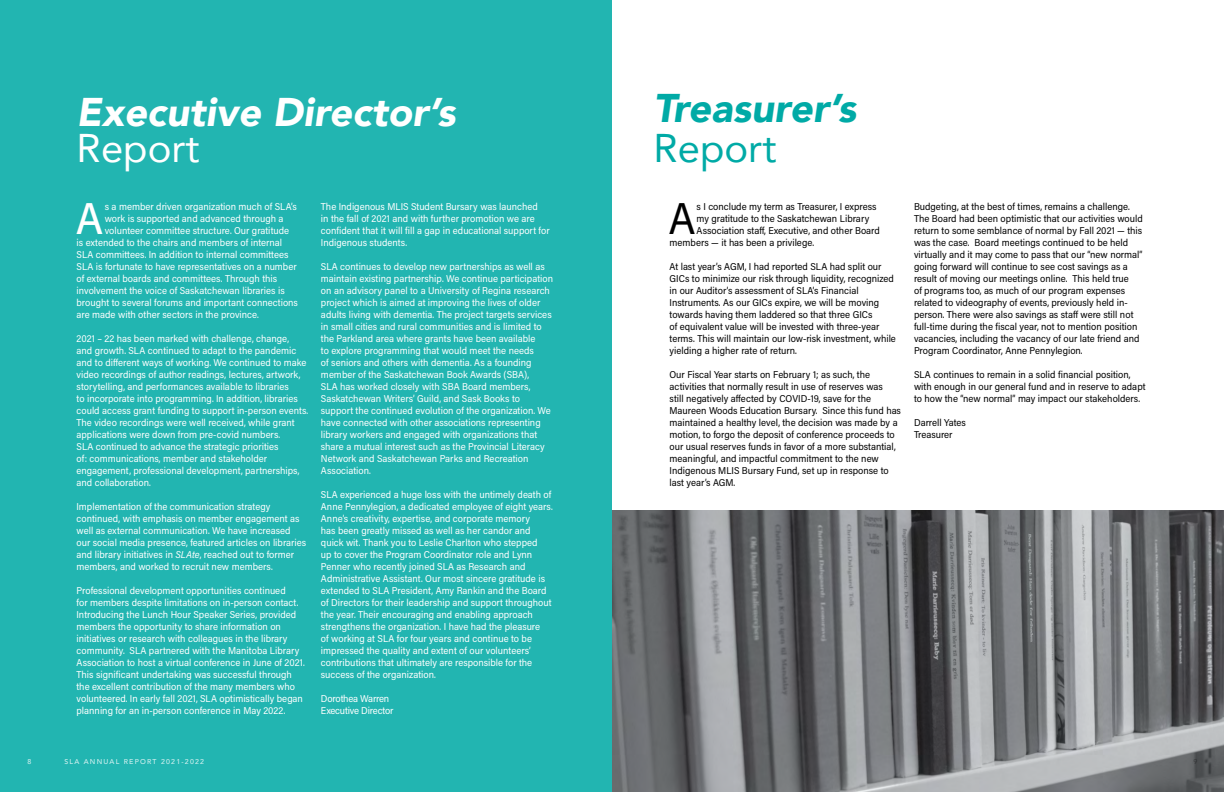
<style>
.page{position:relative;width:1224px;height:792px;background:#fff}
.page>*{position:absolute;margin:0;border:0;box-sizing:border-box;transform-origin:0 0}
.t1{font:500 44.8px "Acumin Pro Semi Cond";color:#fff}
.t2{font:44.8px "Acumin Pro Semi Cond";color:#000}
.t3{font:italic 900 40px "Avenir";color:#fff}
.t4{font:italic 900 40px "Avenir";color:#00aaa6}
.t5{font:40px "Avenir";color:#fff}
.t6{font:40px "Avenir";color:#00aaa6}
.t7{font:10px/12px "Acumin Pro Semi Cond";color:#fff}
.t8{font:10px/12px "Acumin Pro Semi Cond";color:#000}
.t9{font:10px/12px "Acumin Pro Semi Cond";letter-spacing:-.02em;color:#fff}
.t10{font:500 7px "Avenir";letter-spacing:.175em;color:#fff}
.s1{font-style:italic}
</style>
<div class="page">
<div style="left:0;top:0;width:612px;height:792px;background:#22b5b1"></div>
<img style="left:612px;top:510px;width:612px;height:282px">
<h2 class="t3" style="left:77px;top:79px;width:381px">Executive Director’s</h2>
<h2 class="t5" style="left:77px;top:116px;width:125px">Report</h2>
<h2 class="t4" style="left:653px;top:75px;width:204px">Treasurer’s</h2>
<h2 class="t6" style="left:653px;top:116px;width:125px">Report</h2>
<h1 class="t1" style="left:76px;top:187px;width:28px">A</h1>
<p class="t7" style="left:105px;top:200px;width:194px">s a member driven organization much of SLA’s</p>
<p class="t7" style="left:105px;top:212px;width:180px">work is supported and advanced through a</p>
<p class="t7" style="left:105px;top:224px;width:186px">volunteer committee structure. Our gratitude</p>
<p class="t7" style="left:77px;top:236px;width:207px">is extended to the chairs and members of internal</p>
<p class="t7" style="left:77px;top:248px;width:214px">SLA committees. In addition to internal committees</p>
<p class="t7" style="left:77px;top:260px;width:222px">SLA is fortunate to have representatives on a number</p>
<p class="t7" style="left:77px;top:272px;width:202px">of external boards and committees. Through this</p>
<p class="t7" style="left:77px;top:284px;width:210px">involvement the voice of Saskatchewan libraries is</p>
<p class="t7" style="left:77px;top:296px;width:223px">brought to several forums and important connections</p>
<p class="t7" style="left:77px;top:308px;width:184px">are made with other sectors in the province.</p>
<p class="t7" style="left:77px;top:332px;width:233px">2021 – 22 has been marked with challenge, change,<br>and growth. SLA continued to adapt to the pandemic and to different ways of working. We continued to make video recordings of author readings, lectures, artwork, storytelling, and performances available to libraries<br>to incorporate into programming. In addition, libraries could access grant funding to support in-person events.<br>The video recordings were well received, while grant applications were down from pre-covid numbers.<br>SLA continued to advance the strategic priorities<br>of: communications, member and stakeholder engagement, professional development, partnerships, and collaboration.</p>
<p class="t7" style="left:77px;top:500px;width:231px">Implementation of the communication strategy continued, with emphasis on member engagement as well as external communication. We have increased our social media presence, featured articles on libraries and library initiatives in <span class="s1">SLAte</span>, reached out to former members, and worked to recruit new members.</p>
<p class="t7" style="left:77px;top:584px;width:230px">Professional development opportunities continued<br>for members despite limitations on in-person contact.<br>Introducing the Lunch Hour Speaker Series, provided members the opportunity to share information on initiatives or research with colleagues in the library community. SLA partnered with the Manitoba Library Association to host a virtual conference in June of 2021.<br>This significant undertaking was successful through the excellent contribution of the many members who volunteered. In early fall 2021, SLA optimistically began planning for an in-person conference in May 2022.</p>
<p class="t7" style="left:321px;top:200px;width:230px">The Indigenous MLIS Student Bursary was launched<br>in the fall of 2021 and with further promotion we are confident that it will fill a gap in educational support for Indigenous students.</p>
<p class="t7" style="left:321px;top:260px;width:234px">SLA continues to develop new partnerships as well as maintain existing partnership. We continue participation on an advisory panel to a University of Regina research project which is aimed at improving the lives of older adults living with dementia. The project targets services in small cities and rural communities and is limited to the Parkland area where grants have been available<br>to explore programming that would meet the needs<br>of seniors and others with dementia. As a founding member of the Saskatchewan Book Awards (SBA),<br>SLA has worked closely with SBA Board members, Saskatchewan Writers’ Guild, and Sask Books to support the continued evolution of the organization. We have connected with other associations representing library workers and engaged with organizations that share a mutual interest such as the Provincial Literacy Network and Saskatchewan Parks and Recreation Association.</p>
<p class="t7" style="left:321px;top:488px;width:233px">SLA experienced a huge loss with the untimely death of Anne Pennylegion, a dedicated employee of eight years.<br>Anne’s creativity, expertise, and corporate memory<br>has been greatly missed as well as her candor and quick wit. Thank you to Leslie Charlton who stepped<br>up to cover the Program Coordinator role and Lynn Penner who recently joined SLA as Research and Administrative Assistant. Our most sincere gratitude is extended to SLA President, Amy Rankin and the Board of Directors for their leadership and support throughout the year. Their encouraging and enabling approach strengthens the organization. I have had the pleasure<br>of working at SLA for four years and continue to be impressed the quality and extent of our volunteers’ contributions that ultimately are responsible for the success of the organization.</p>
<p class="t9" style="left:321px;top:692px;width:74px">Dorothea Warren<br>Executive Director</p>
<h1 class="t2" style="left:669px;top:187px;width:28px">A</h1>
<p class="t8" style="left:697px;top:200px;width:182px">s I conclude my term as Treasurer, I express</p>
<p class="t8" style="left:697px;top:212px;width:174px">my gratitude to the Saskatchewan Library</p>
<p class="t8" style="left:697px;top:224px;width:185px">Association staff, Executive, and other Board</p>
<p class="t8" style="left:670px;top:236px;width:146px">members — it has been a privilege.</p>
<p class="t8" style="left:670px;top:260px;width:228px">At last year’s AGM, I had reported SLA had split our GICs to minimize our risk through liquidity, recognized in our Auditor’s assessment of SLA’s Financial Instruments. As our GICs expire, we will be moving towards having them laddered so that three GICs<br>of equivalent value will be invested with three-year terms. This will maintain our low-risk investment, while yielding a higher rate of return.</p>
<p class="t8" style="left:670px;top:368px;width:233px">Our Fiscal Year starts on February 1; as such, the activities that normally result in use of reserves was<br>still negatively affected by COVID-19, save for the Maureen Woods Education Bursary. Since this fund has maintained a healthy level, the decision was made by a motion, to forgo the deposit of conference proceeds to our usual reserves funds in favor of a more substantial, meaningful, and impactful commitment to the new Indigenous MLIS Bursary Fund, set up in response to last year’s AGM.</p>
<p class="t8" style="left:914px;top:200px;width:230px">Budgeting, at the best of times, remains a challenge.<br>The Board had been optimistic that our activities would return to some semblance of normal by Fall 2021 — this was the case. Board meetings continued to be held virtually and it may come to pass that our “new normal” going forward will continue to see cost savings as a result of moving our meetings online. This held true<br>of programs too, as much of our program expenses related to videography of events, previously held in&shy;person. There were also savings as staff were still not full-time during the fiscal year, not to mention position vacancies, including the vacancy of our late friend and Program Coordinator, Anne Pennylegion.</p>
<p class="t8" style="left:914px;top:368px;width:233px">SLA continues to remain in a solid financial position, with enough in our general fund and in reserve to adapt to how the “new normal” may impact our stakeholders.</p>
<p class="t8" style="left:914px;top:416px;width:53px">Darrell Yates<br>Treasurer</p>
<p class="t10" style="left:28px;top:756px;width:5px">8</p>
<p class="t10" style="left:64px;top:756px;width:141px">SLA ANNUAL REPORT 2021-2022</p>
</div>
